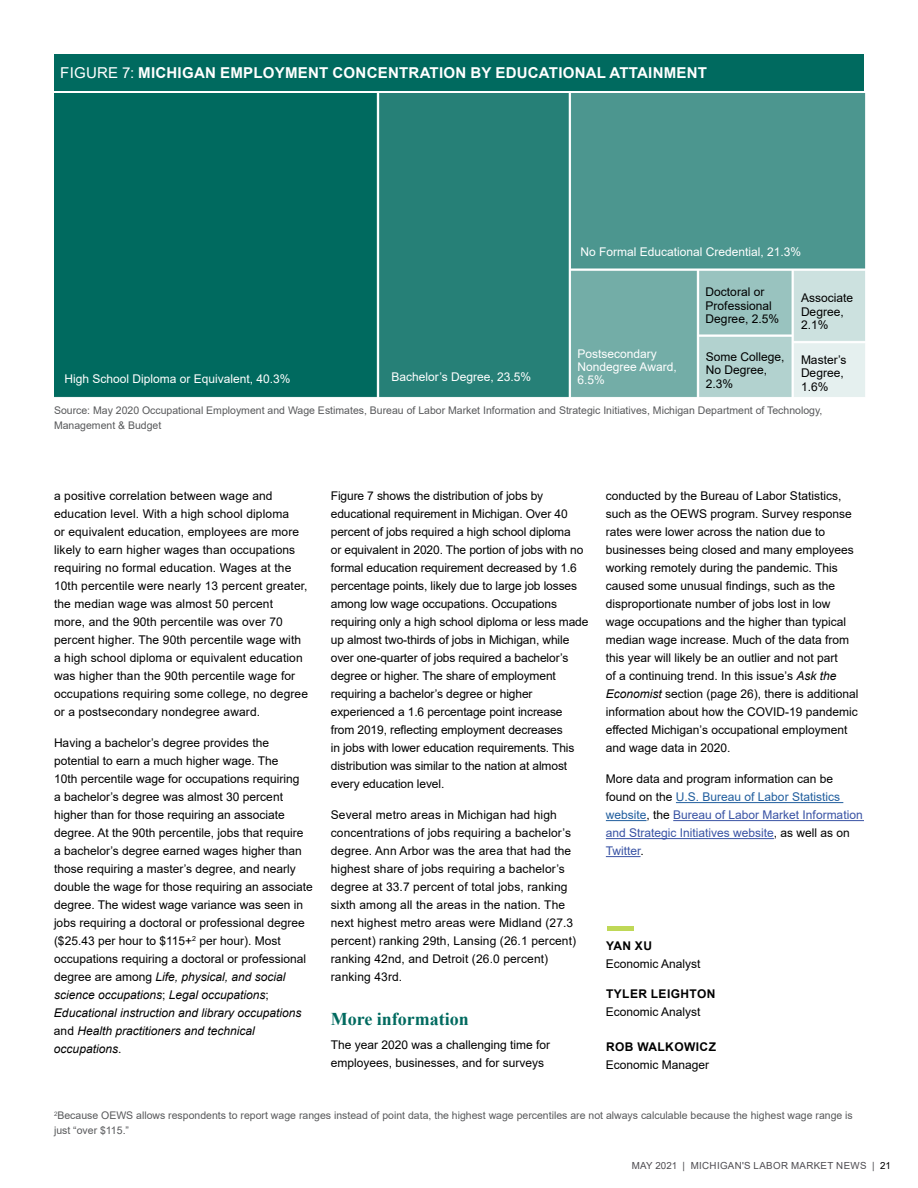
<style>
.page{position:relative;width:918px;height:1188px;background:#fff}
.page>*{position:absolute;margin:0;border:0;box-sizing:border-box;transform-origin:0 0}
.t1{font:700 18px "Times New Roman";color:#006a5f}
.t2{font:700 15px "Arial";letter-spacing:.015em;color:#fff}
.t3{font:12px/18px "Arial";color:#000}
.t4{font:12px/18px "Arial";color:#3953a4}
.t5{font:12px/13.2px "Arial";color:#fff}
.t6{font:700 12px "Arial";letter-spacing:.035em;color:#000}
.t7{font:10.5px/15px "Arial";color:#58595b}
.t8{font:9.75px "Arial";letter-spacing:.035em;color:#4f4d52}
.s1{font-weight:400}
.s2{font-style:italic}
.s3{color:#000}
.s4{color:#215e9e}
</style>
<div class="page">
<img style="left:54px;top:94px;width:812px;height:304px">
<div style="left:607px;top:926px;width:27px;height:5px;background:#bfd857"></div>
<hr style="left:676px;top:802px;width:167px;height:1px;background:#215e9e">
<hr style="left:606px;top:820px;width:41px;height:1px;background:#215e9e">
<hr style="left:673px;top:820px;width:191px;height:1px;background:#3953a4">
<hr style="left:606px;top:838px;width:168px;height:1px;background:#3953a4">
<hr style="left:606px;top:856px;width:35px;height:1px;background:#3953a4">
<div style="left:54px;top:54px;width:810px;height:37px;background:#006a5f"></div>
<p class="t2" style="left:60px;top:62px;width:648px"><span class="s1">FIGURE 7:</span> MICHIGAN EMPLOYMENT CONCENTRATION BY EDUCATIONAL ATTAINMENT</p>
<p class="t5" style="left:65px;top:372px;width:228px">High School Diploma or Equivalent, 40.3%</p>
<p class="t5" style="left:392px;top:371px;width:141px">Bachelor’s Degree, 23.5%</p>
<p class="t5" style="left:580px;top:245px;width:222px">No Formal Educational Credential, 21.3%</p>
<p class="t5" style="left:578px;top:347px;width:101px">Postsecondary<br>Nondegree Award,<br>6.5%</p>
<p class="t3" style="left:706px;top:285px;width:75px;line-height:13.2px">Doctoral or<br>Professional<br>Degree, 2.5%</p>
<p class="t3" style="left:706px;top:350px;width:80px;line-height:13.2px">Some College,<br>No Degree,<br>2.3%</p>
<p class="t3" style="left:801px;top:291px;width:54px;line-height:13.2px">Associate<br>Degree,<br>2.1%</p>
<p class="t3" style="left:801px;top:353px;width:47px;line-height:13.2px">Master’s<br>Degree,<br>1.6%</p>
<p class="t7" style="left:54px;top:403px;width:770px">Source: May 2020 Occupational Employment and Wage Estimates, Bureau of Labor Market Information and Strategic Initiatives, Michigan Department of Technology,<br>Management &amp; Budget</p>
<p class="t3" style="left:54px;top:487px;width:256px">a positive correlation between wage and education level. With a high school diploma<br>or equivalent education, employees are more likely to earn higher wages than occupations requiring no formal education. Wages at the 10th percentile were nearly 13 percent greater, the median wage was almost 50 percent<br>more, and the 90th percentile was over 70 percent higher. The 90th percentile wage with a high school diploma or equivalent education was higher than the 90th percentile wage for occupations requiring some college, no degree or a postsecondary nondegree award.</p>
<p class="t3" style="left:54px;top:734px;width:260px">Having a bachelor’s degree provides the potential to earn a much higher wage. The<br>10th percentile wage for occupations requiring<br>a bachelor’s degree was almost 30 percent higher than for those requiring an associate degree. At the 90th percentile, jobs that require a bachelor’s degree earned wages higher than those requiring a master’s degree, and nearly double the wage for those requiring an associate degree. The widest wage variance was seen in jobs requiring a doctoral or professional degree ($25.43 per hour to $115+<sup>2</sup> per hour). Most occupations requiring a doctoral or professional degree are among <span class="s2">Life, physical, and social science occupations</span>; <span class="s2">Legal occupations</span>; <span class="s2">Educational instruction and library occupations </span>and <span class="s2">Health practitioners and technical occupations</span>.</p>
<p class="t3" style="left:331px;top:487px;width:259px">Figure 7 shows the distribution of jobs by educational requirement in Michigan. Over 40 percent of jobs required a high school diploma<br>or equivalent in 2020. The portion of jobs with no formal education requirement decreased by 1.6 percentage points, likely due to large job losses among low wage occupations. Occupations requiring only a high school diploma or less made up almost two-thirds of jobs in Michigan, while over one-quarter of jobs required a bachelor’s degree or higher. The share of employment requiring a bachelor’s degree or higher experienced a 1.6 percentage point increase from 2019, reflecting employment decreases<br>in jobs with lower education requirements. This distribution was similar to the nation at almost every education level.</p>
<p class="t3" style="left:331px;top:806px;width:247px">Several metro areas in Michigan had high concentrations of jobs requiring a bachelor’s degree. Ann Arbor was the area that had the highest share of jobs requiring a bachelor’s degree at 33.7 percent of total jobs, ranking sixth among all the areas in the nation. The next highest metro areas were Midland (27.3 percent) ranking 29th, Lansing (26.1 percent) ranking 42nd, and Detroit (26.0 percent) ranking 43rd.</p>
<h1 class="t1" style="left:331px;top:1006px;width:140px">More information</h1>
<p class="t3" style="left:331px;top:1036px;width:221px">The year 2020 was a challenging time for employees, businesses, and for surveys</p>
<p class="t3" style="left:606px;top:487px;width:254px">conducted by the Bureau of Labor Statistics, such as the OEWS program. Survey response rates were lower across the nation due to businesses being closed and many employees working remotely during the pandemic. This caused some unusual findings, such as the disproportionate number of jobs lost in low wage occupations and the higher than typical median wage increase. Much of the data from this year will likely be an outlier and not part<br>of a continuing trend. In this issue’s <span class="s2">Ask the Economist</span> section (page 26), there is additional information about how the COVID-19 pandemic effected Michigan’s occupational employment and wage data in 2020.</p>
<p class="t4" style="left:606px;top:770px;width:258px"><span class="s3">More data and program information can be found on the</span> <span class="s4">U.S. Bureau of Labor Statistics website</span><span class="s3">, the</span> Bureau of Labor Market Information and Strategic Initiatives website<span class="s3">, as well as on </span>Twitter<span class="s3">.</span></p>
<p class="t6" style="left:606px;top:938px;width:47px">YAN XU</p>
<p class="t3" style="left:606px;top:955px;width:96px">Economic Analyst</p>
<p class="t6" style="left:606px;top:986px;width:111px">TYLER LEIGHTON</p>
<p class="t3" style="left:606px;top:1003px;width:96px">Economic Analyst</p>
<p class="t6" style="left:606px;top:1038px;width:111px">ROB WALKOWICZ</p>
<p class="t3" style="left:606px;top:1056px;width:105px">Economic Manager</p>
<p class="t7" style="left:54px;top:1108px;width:800px"><sup>2</sup>Because OEWS allows respondents to report wage ranges instead of point data, the highest wage percentiles are not always calculable because the highest wage range is just “over $115.”</p>
<p class="t8" style="left:632px;top:1158px;width:261px">MAY 2021 | MICHIGAN'S LABOR MARKET NEWS | <span class="s3">21</span></p>
</div>
